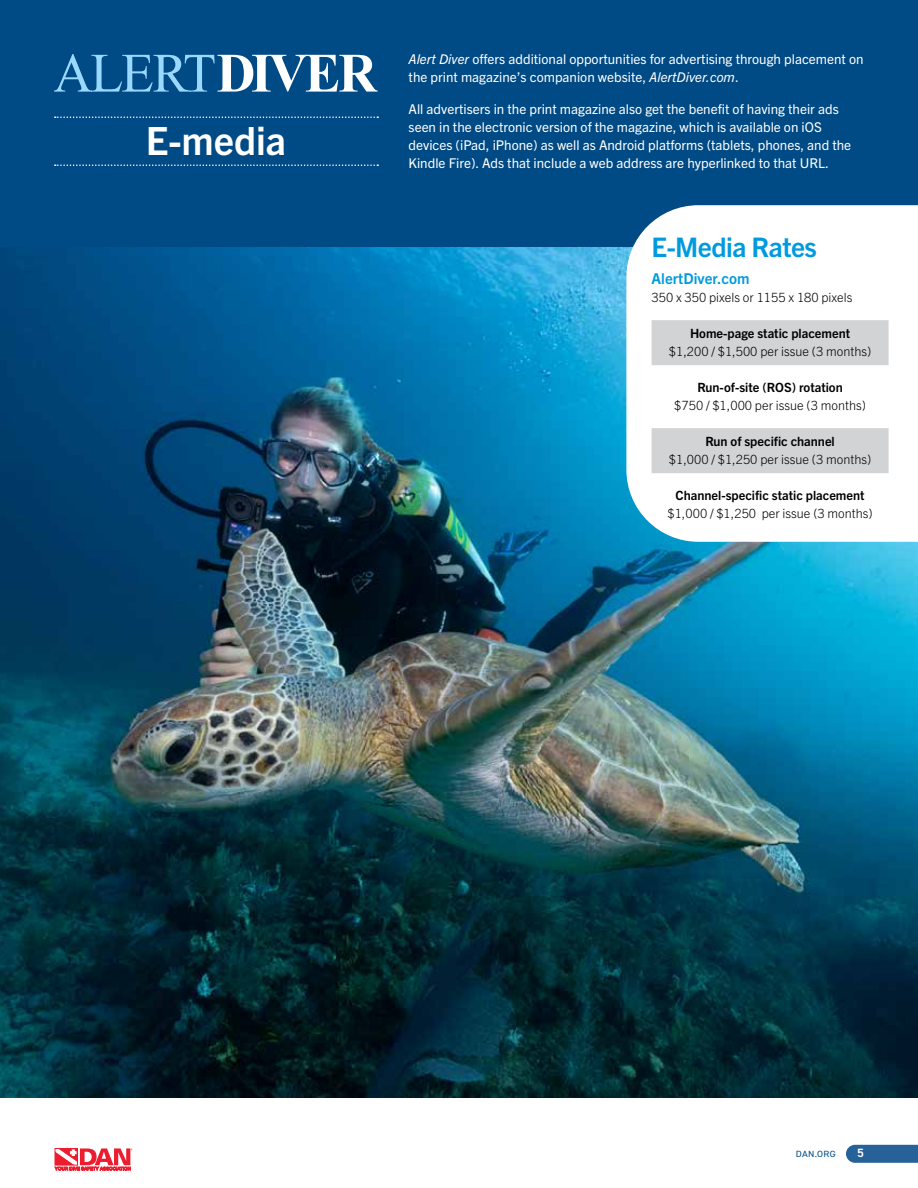
<style>
.page{position:relative;width:918px;height:1188px;background:#fff}
.page>*{position:absolute;margin:0;border:0;box-sizing:border-box;transform-origin:0 0}
.t1{font:700 39px "Trade Gothic Next LT Pro";color:#fff}
.t2{font:700 27px "Trade Gothic Next LT Pro";letter-spacing:-.02em;color:#009ade}
.t3{font:700 15px "Trade Gothic Next LT Pro";color:#009ade}
.t4{font:13.5px/18px "Trade Gothic Next LT Pro";color:#fff}
.t5{font:300 12.75px "Trade Gothic Next LT Pro";color:#000}
.t6{font:700 12.75px "Trade Gothic Next LT Pro";color:#000}
.t7{font:600 12px "DIN2014";color:#fff;scale:1.1 1}
.t8{font:9px "DIN2014";letter-spacing:.03em;color:#004a85;scale:1.1 1}
.s1{font-style:italic}
</style>
<div class="page">
<svg style="left:846px;top:1145px;width:72px;height:18px"></svg>
<svg style="left:54px;top:1148px;width:78px;height:23px"></svg>
<img style="left:0;top:247px;width:918px;height:851px">
<div style="left:0;top:0;width:918px;height:247px;background:#004a85"></div>
<svg style="left:55px;top:116px;width:323px;height:2px"></svg>
<svg style="left:55px;top:164px;width:323px;height:2px"></svg>
<svg style="left:54px;top:54px;width:324px;height:38px"></svg>
<svg style="left:626px;top:205px;width:292px;height:337px"></svg>
<div style="left:652px;top:320px;width:237px;height:45px;background:#d1d3d4"></div>
<div style="left:652px;top:428px;width:237px;height:45px;background:#d1d3d4"></div>
<h1 class="t1" style="left:146px;top:114px;width:142px">E-media</h1>
<p class="t4" style="left:409px;top:50px;width:456px"><span class="s1">Alert Diver</span> offers additional opportunities for advertising through placement on the print magazine’s companion website, <span class="s1">AlertDiver.com</span>.</p>
<p class="t4" style="left:409px;top:99px;width:444px">All advertisers in the print magazine also get the benefit of having their ads seen in the electronic version of the magazine, which is available on iOS devices (iPad, iPhone) as well as Android platforms (tablets, phones, and the Kindle Fire). Ads that include a web address are hyperlinked to that URL.</p>
<h2 class="t2" style="left:652px;top:229px;width:167px">E-Media Rates</h2>
<p class="t3" style="left:652px;top:268px;width:99px">AlertDiver.com</p>
<p class="t5" style="left:652px;top:289px;width:202px">350 x 350 pixels or 1155 x 180 pixels</p>
<p class="t6" style="left:690px;top:325px;width:162px">Home-page static placement</p>
<p class="t5" style="left:669px;top:343px;width:204px">$1,200 / $1,500 per issue (3 months)</p>
<p class="t6" style="left:697px;top:379px;width:147px">Run-of-site (ROS) rotation</p>
<p class="t5" style="left:674px;top:397px;width:193px">$750 / $1,000 per issue (3 months)</p>
<p class="t6" style="left:705px;top:433px;width:131px">Run of specific channel</p>
<p class="t5" style="left:669px;top:451px;width:204px">$1,000 / $1,250 per issue (3 months)</p>
<p class="t6" style="left:676px;top:487px;width:191px">Channel-specific static placement</p>
<p class="t5" style="left:668px;top:505px;width:207px">$1,000 / $1,250 per issue (3 months)</p>
<p class="t8" style="left:796px;top:1148px;width:38px">DAN.ORG</p>
<p class="t7" style="left:857px;top:1145px;width:8px">5</p>
</div>
